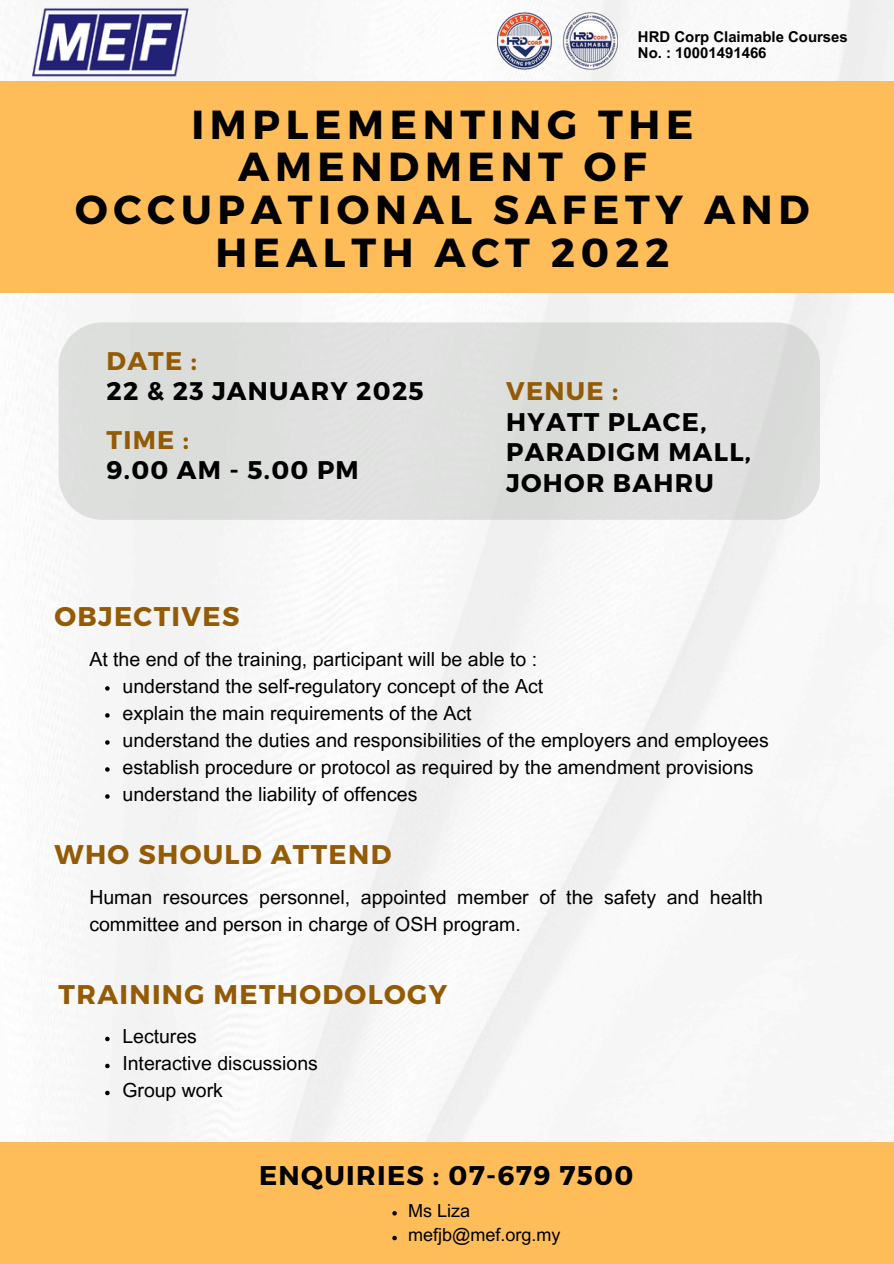
<style>
.page{position:relative;width:894px;height:1264px;background:#fff}
.page>*{position:absolute;margin:0;border:0;box-sizing:border-box;transform-origin:0 0}
.t1{font:700 40.5px/42.8px "Montserrat";letter-spacing:.14em;color:#000;text-align:center}
.t2{font:700 27px "Montserrat";letter-spacing:.05em;color:#945b06}
.t3{font:700 27px "Montserrat";letter-spacing:.05em;color:#000}
.t4{font:700 25.5px/30.3px "Montserrat";letter-spacing:.05em;color:#000}
.t5{font:19.5px/27px "Arial MT Pro";color:#000}
.t6{font:18px "Arial MT Pro";color:#000}
.t7{font:700 15px "Arial MT Pro";color:#000}
.s1{color:#945b06}
</style>
<div class="page">
<img style="left:0;top:0;width:893px;height:1141px">
<div style="left:0;top:82px;width:893px;height:210px;background:#ffbd59"></div>
<div style="left:59px;top:322px;width:760px;height:198px;background:#dddfdd"></div>
<div style="left:0;top:1141px;width:893px;height:122px;background:#ffbd59"></div>
<img style="left:16px;top:0;width:198px;height:82px">
<svg style="left:105px;top:686px;width:5px;height:4px"></svg>
<svg style="left:105px;top:713px;width:5px;height:4px"></svg>
<svg style="left:105px;top:740px;width:5px;height:4px"></svg>
<svg style="left:105px;top:767px;width:5px;height:4px"></svg>
<svg style="left:105px;top:794px;width:5px;height:4px"></svg>
<svg style="left:105px;top:1036px;width:5px;height:5px"></svg>
<svg style="left:105px;top:1063px;width:5px;height:5px"></svg>
<svg style="left:105px;top:1090px;width:5px;height:5px"></svg>
<svg style="left:392px;top:1211px;width:5px;height:4px"></svg>
<svg style="left:392px;top:1235px;width:5px;height:5px"></svg>
<img style="left:497px;top:6px;width:120px;height:70px">
<p class="t7" style="left:637px;top:32px;width:211px">HRD Corp Claimable Courses</p>
<h2 class="t7" style="left:637px;top:47px;width:130px">No. : 10001491466</h2>
<p class="t1" style="left:75px;top:101px;width:735px">IMPLEMENTING THE<br>AMENDMENT OF<br>OCCUPATIONAL SAFETY AND<br>HEALTH ACT 2022</p>
<h2 class="t4" style="left:106px;top:344px;width:318px"><span class="s1">DATE :<br></span>22 &amp; 23 JANUARY 2025</h2>
<h3 class="t4" style="left:106px;top:423px;width:254px"><span class="s1">TIME :<br></span>9.00 AM - 5.00 PM</h3>
<p class="t2" style="left:54px;top:599px;width:186px">OBJECTIVES</p>
<h2 class="t4" style="left:506px;top:375px;width:246px"><span class="s1">VENUE :<br></span>HYATT PLACE,<br>PARADIGM MALL,<br>JOHOR BAHRU</h2>
<p class="t5" style="left:89px;top:648px;width:449px">At the end of the training, participant will be able to :</p>
<p class="t5" style="left:122px;top:675px;width:422px">understand the self-regulatory concept of the Act</p>
<p class="t5" style="left:122px;top:702px;width:350px">explain the main requirements of the Act</p>
<h1 class="t5" style="left:122px;top:729px;width:647px">understand the duties and responsibilities of the employers and employees</h1>
<h2 class="t5" style="left:122px;top:756px;width:632px">establish procedure or protocol as required by the amendment provisions</h2>
<h2 class="t5" style="left:122px;top:783px;width:296px">understand the liability of offences</h2>
<h2 class="t2" style="left:54px;top:837px;width:338px">WHO SHOULD ATTEND</h2>
<p class="t5" style="left:89px;top:886px;width:675px">Human resources personnel, appointed member of the safety and health committee and person in charge of OSH program.</p>
<h3 class="t2" style="left:59px;top:976px;width:390px">TRAINING METHODOLOGY</h3>
<p class="t5" style="left:122px;top:1025px;width:76px">Lectures</p>
<p class="t5" style="left:122px;top:1052px;width:197px">Interactive discussions</p>
<p class="t5" style="left:122px;top:1079px;width:102px">Group work</p>
<h2 class="t3" style="left:259px;top:1157px;width:376px">ENQUIRIES : 07-679 7500</h2>
<p class="t6" style="left:408px;top:1203px;width:63px">Ms Liza</p>
<p class="t6" style="left:408px;top:1228px;width:154px">mefjb@mef.org.my</p>
</div>
